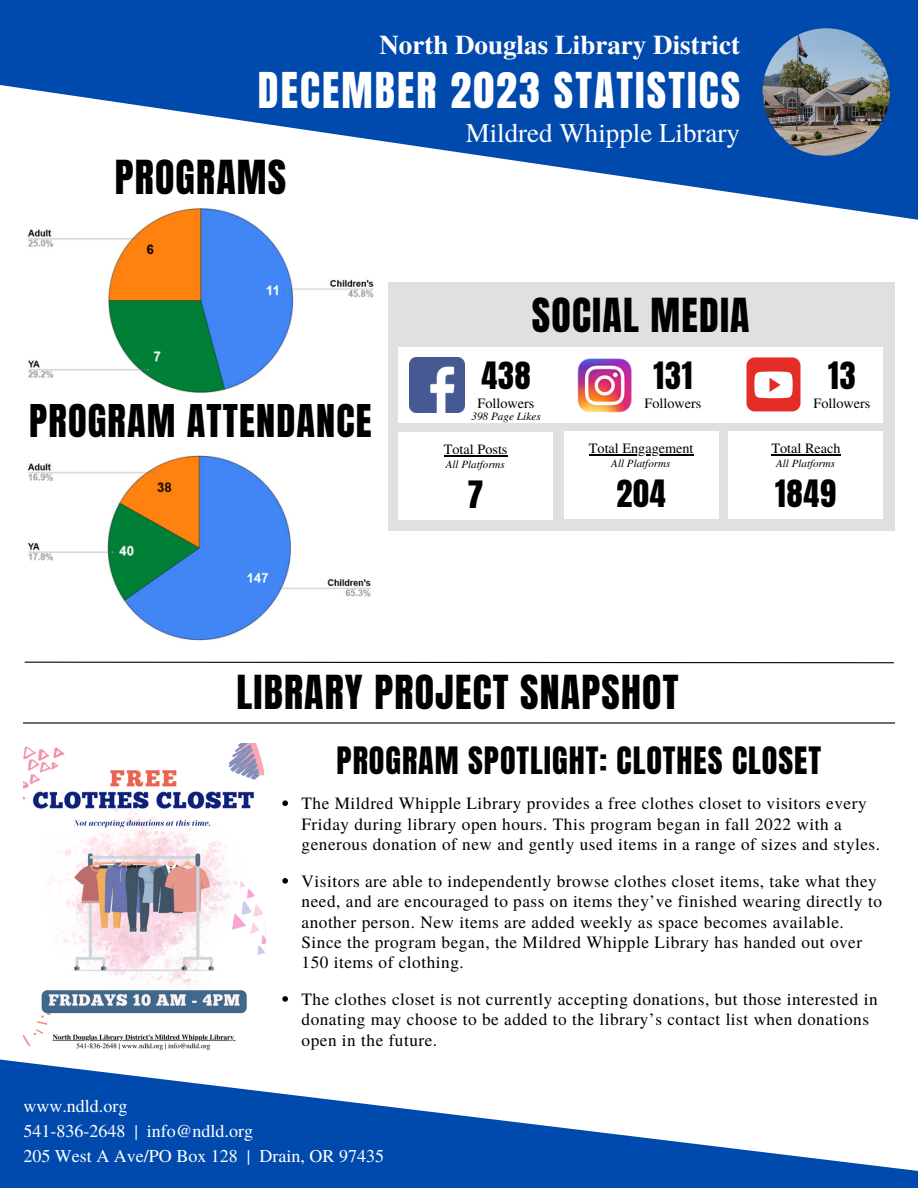
<style>
.page{position:relative;width:918px;height:1188px;background:#fff}
.page>*{position:absolute;margin:0;border:0;box-sizing:border-box;transform-origin:0 0}
.t1{font:42px "Anton";letter-spacing:.05em;color:#fff}
.t2{font:39.9px "Anton";letter-spacing:.03em;color:#000}
.t3{font:38.4px "Anton";letter-spacing:.03em;color:#000}
.t4{font:32.1px "Anton";letter-spacing:.03em;color:#000}
.t5{font:700 27px "Te X Gyre Termes";color:#fff}
.t6{font:27px "Te X Gyre Termes";color:#fff}
.t7{font:18px/24.8px "Te X Gyre Termes";color:#fff}
.t8{font:17.25px/20.2px "Te X Gyre Termes";letter-spacing:.03em;color:#000}
.t9{font:14.25px "Te X Gyre Termes";color:#000}
.t10{font:italic 11.25px "Te X Gyre Termes";color:#000}
.t11{font:italic 11.1px "Te X Gyre Termes";color:#000}
</style>
<div class="page">
<img style="left:28px;top:242px;width:346px;height:151px">
<svg style="left:0;top:0;width:918px;height:242px;fill:#004aad"></svg>
<img style="left:763px;top:28px;width:127px;height:128px;border-radius:50%">
<svg style="left:0;top:1059px;width:918px;height:129px;fill:#004aad"></svg>
<div style="left:23px;top:164px;width:355px;height:39px;background:#fff"></div>
<img style="left:27px;top:455px;width:344px;height:186px">
<svg style="left:24px;top:661px;width:870px;height:3px"></svg>
<hr style="left:23px;top:722px;width:872px;height:2px;background:#000">
<div style="left:388px;top:282px;width:507px;height:249px;background:#dfe0e0"></div>
<div style="left:399px;top:348px;width:484px;height:75px;background:#fff"></div>
<div style="left:399px;top:432px;width:154px;height:87px;background:#fff"></div>
<img style="left:578px;top:358px;width:54px;height:54px">
<img style="left:410px;top:357px;width:55px;height:56px">
<div style="left:747px;top:357px;width:54px;height:54px;background:#e52d27;border-radius:8px"></div>
<svg style="left:754px;top:372px;width:39px;height:26px"></svg>
<hr style="left:444px;top:455px;width:64px;height:1px;background:#000">
<div style="left:564px;top:432px;width:154px;height:87px;background:#fff"></div>
<hr style="left:589px;top:454px;width:105px;height:1px;background:#000">
<div style="left:729px;top:432px;width:154px;height:87px;background:#fff"></div>
<hr style="left:771px;top:454px;width:70px;height:1px;background:#000">
<img style="left:23px;top:744px;width:242px;height:307px">
<svg style="left:282px;top:800px;width:6px;height:6px"></svg>
<svg style="left:282px;top:878px;width:6px;height:6px"></svg>
<svg style="left:282px;top:996px;width:6px;height:6px"></svg>
<p class="t5" style="left:379px;top:24px;width:362px">North Douglas Library District</p>
<h3 class="t1" style="left:258px;top:60px;width:484px">DECEMBER 2023 STATISTICS</h3>
<h1 class="t6" style="left:466px;top:114px;width:276px">Mildred Whipple Library</h1>
<h3 class="t2" style="left:115px;top:149px;width:173px">PROGRAMS</h3>
<p class="t3" style="left:29px;top:393px;width:344px">PROGRAM ATTENDANCE</p>
<h1 class="t2" style="left:532px;top:287px;width:219px">SOCIAL MEDIA</h1>
<p class="t4" style="left:481px;top:352px;width:51px">438</p>
<p class="t4" style="left:654px;top:352px;width:40px">131</p>
<p class="t4" style="left:828px;top:352px;width:29px">13</p>
<p class="t9" style="left:478px;top:393px;width:58px">Followers</p>
<p class="t9" style="left:645px;top:393px;width:58px">Followers</p>
<h3 class="t9" style="left:814px;top:393px;width:58px">Followers</h3>
<p class="t10" style="left:471px;top:408px;width:71px">398 Page Likes</p>
<p class="t9" style="left:444px;top:439px;width:65px">Total Posts</p>
<h3 class="t4" style="left:468px;top:472px;width:17px">7</h3>
<h1 class="t11" style="left:446px;top:456px;width:61px">All Platforms</h1>
<p class="t9" style="left:589px;top:438px;width:106px">Total Engagement</p>
<p class="t4" style="left:616px;top:471px;width:51px">204</p>
<p class="t11" style="left:611px;top:455px;width:61px">All Platforms</p>
<p class="t9" style="left:771px;top:438px;width:71px">Total Reach</p>
<p class="t4" style="left:775px;top:471px;width:63px">1849</p>
<p class="t11" style="left:776px;top:455px;width:61px">All Platforms</p>
<h4 class="t2" style="left:236px;top:663px;width:444px">LIBRARY PROJECT SNAPSHOT</h4>
<h1 class="t4" style="left:337px;top:738px;width:486px">PROGRAM SPOTLIGHT: CLOTHES CLOSET</h1>
<p class="t8" style="left:302px;top:793px;width:580px">The Mildred Whipple Library provides a free clothes closet to visitors every<br>Friday during library open hours. This program began in fall 2022 with a generous donation of new and gently used items in a range of sizes and styles.</p>
<h2 class="t8" style="left:302px;top:870px;width:582px">Visitors are able to independently browse clothes closet items, take what they need, and are encouraged to pass on items they’ve finished wearing directly to another person. New items are added weekly as space becomes available.<br>Since the program began, the Mildred Whipple Library has handed out over 150 items of clothing.</h2>
<p class="t8" style="left:302px;top:988px;width:578px">The clothes closet is not currently accepting donations, but those interested in donating may choose to be added to the library’s contact list when donations open in the future.</p>
<p class="t7" style="left:23px;top:1093px;width:362px">www.ndld.org<br>541-836-2648 | info@ndld.org<br>205 West A Ave/PO Box 128 | Drain, OR 97435</p>
</div>
